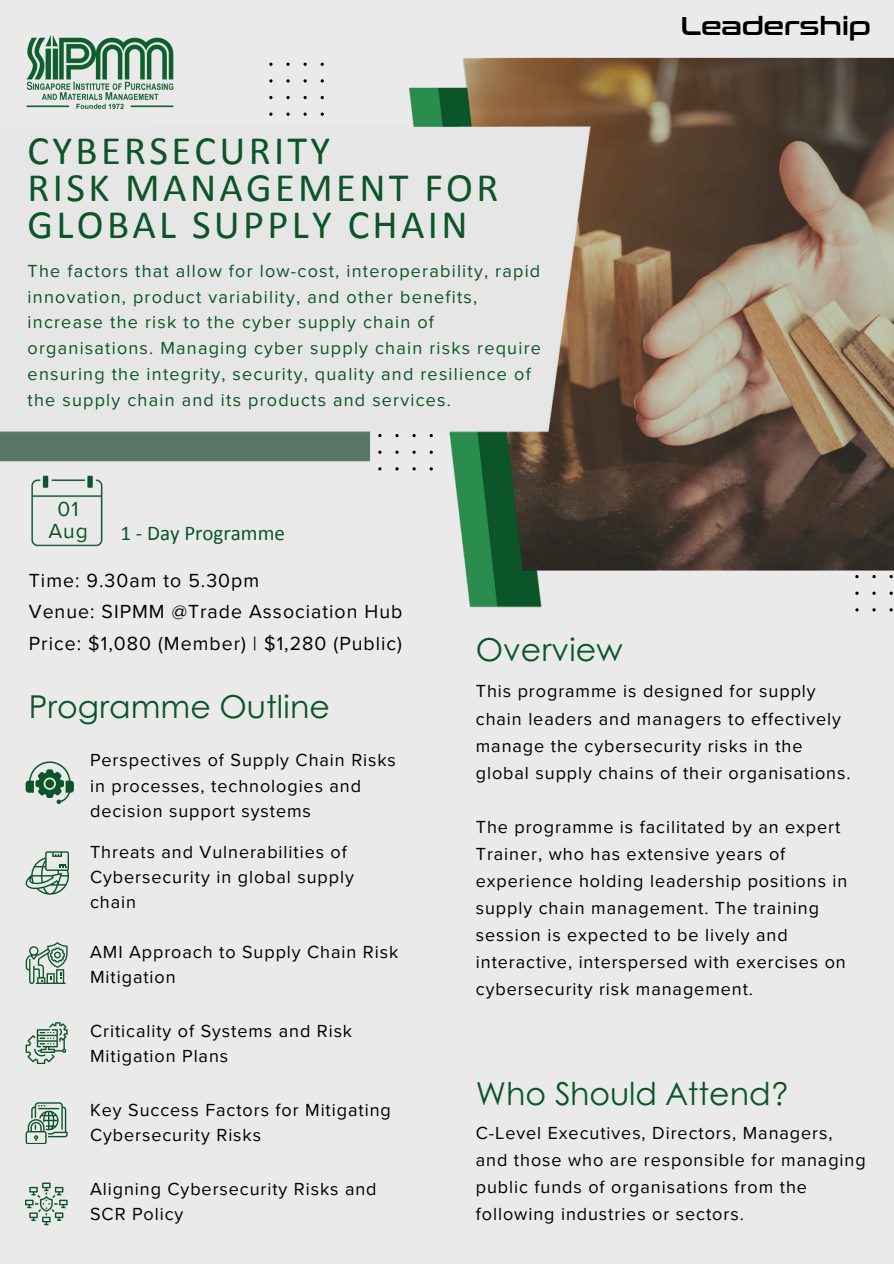
<style>
.page{position:relative;width:894px;height:1264px;background:#fff}
.page>*{position:absolute;margin:0;border:0;box-sizing:border-box;transform-origin:0 0}
.t1{font:40.5px/37.2px "Calibri";letter-spacing:.08em;color:#0b5528}
.t2{font:31.5px "Century Gothic";color:#0b5528}
.t3{font:25.5px "Conthrax Sb";color:#000}
.t4{font:21px "Calibri";color:#0b5528}
.t5{font:21px/21.3px "Proxima Nova";color:#0b5528;text-align:center}
.t6{font:19.5px "Proxima Nova";letter-spacing:.05em;color:#000}
.t7{font:18px/27px "Proxima Nova";letter-spacing:.05em;color:#000}
.t8{font:18px/25.8px "Proxima Nova";letter-spacing:.065em;color:#0b5528}
</style>
<div class="page">
<div style="left:0;top:0;width:893px;height:1263px;background:#eaeaea"></div>
<img style="left:409px;top:87px;width:133px;height:521px">
<img style="left:439px;top:57px;width:454px;height:527px">
<img style="left:0;top:121px;width:594px;height:345px">
<svg style="left:269px;top:62px;width:55px;height:54px"></svg>
<svg style="left:378px;top:430px;width:62px;height:45px"></svg>
<img style="left:15px;top:35px;width:171px;height:122px">
<img style="left:31px;top:475px;width:72px;height:72px">
<svg style="left:855px;top:571px;width:38px;height:41px"></svg>
<svg style="left:26px;top:851px;width:43px;height:43px"></svg>
<svg style="left:26px;top:942px;width:41px;height:41px"></svg>
<svg style="left:26px;top:761px;width:48px;height:43px"></svg>
<div style="left:45px;top:779px;width:9px;height:9px;background:#0b5528;border-radius:50%"></div>
<svg style="left:26px;top:1102px;width:41px;height:41px"></svg>
<svg style="left:25px;top:1182px;width:43px;height:43px"></svg>
<svg style="left:26px;top:1022px;width:41px;height:41px"></svg>
<p class="t1" style="left:28px;top:135px;width:472px">CYBERSECURITY<br>RISK MANAGEMENT FOR<br>GLOBAL SUPPLY CHAIN</p>
<h3 class="t8" style="left:28px;top:258px;width:514px">The factors that allow for low-cost, interoperability, rapid innovation, product variability, and other benefits, increase the risk to the cyber supply chain of organisations. Managing cyber supply chain risks require ensuring the integrity, security, quality and resilience of the supply chain and its products and services.</h3>
<h4 class="t5" style="left:48px;top:499px;width:41px">01<br>Aug</h4>
<h4 class="t4" style="left:120px;top:524px;width:166px">1 - Day Programme</h4>
<p class="t6" style="left:29px;top:569px;width:232px">Time: 9.30am to 5.30pm</p>
<p class="t6" style="left:29px;top:600px;width:375px">Venue: SIPMM @Trade Association Hub</p>
<h4 class="t6" style="left:29px;top:632px;width:374px">Price: $1,080 (Member) | $1,280 (Public)</h4>
<p class="t2" style="left:475px;top:626px;width:148px">Overview</p>
<p class="t3" style="left:680px;top:11px;width:192px">Leadership</p>
<h4 class="t2" style="left:29px;top:682px;width:302px">Programme Outline</h4>
<h4 class="t7" style="left:90px;top:748px;width:307px;line-height:25px">Perspectives of Supply Chain Risks in processes, technologies and decision support systems</h4>
<p class="t7" style="left:90px;top:839px;width:265px;line-height:25px">Threats and Vulnerabilities of<br>Cybersecurity in global supply chain</p>
<h2 class="t7" style="left:90px;top:939px;width:309px;line-height:25px">AMI Approach to Supply Chain Risk<br>Mitigation</h2>
<h2 class="t7" style="left:90px;top:1017px;width:263px">Criticality of Systems and Risk</h2>
<p class="t7" style="left:90px;top:1042px;width:140px">Mitigation Plans</p>
<p class="t7" style="left:90px;top:1097px;width:302px;line-height:25px">Key Success Factors for Mitigating<br>Cybersecurity Risks</p>
<p class="t7" style="left:90px;top:1176px;width:288px;line-height:25px">Aligning Cybersecurity Risks and<br>SCR Policy</p>
<p class="t7" style="left:475px;top:678px;width:376px">This programme is designed for supply chain leaders and managers to effectively manage the cybersecurity risks in the global supply chains of their organisations.</p>
<h1 class="t7" style="left:475px;top:813px;width:373px">The programme is facilitated by an expert Trainer, who has extensive years of experience holding leadership positions in supply chain management. The training session is expected to be lively and interactive, interspersed with exercises on cybersecurity risk management.</h1>
<p class="t2" style="left:475px;top:1069px;width:315px">Who Should Attend?</p>
<p class="t7" style="left:475px;top:1119px;width:391px">C-Level Executives, Directors, Managers, and those who are responsible for managing public funds of organisations from the following industries or sectors.</p>
</div>
